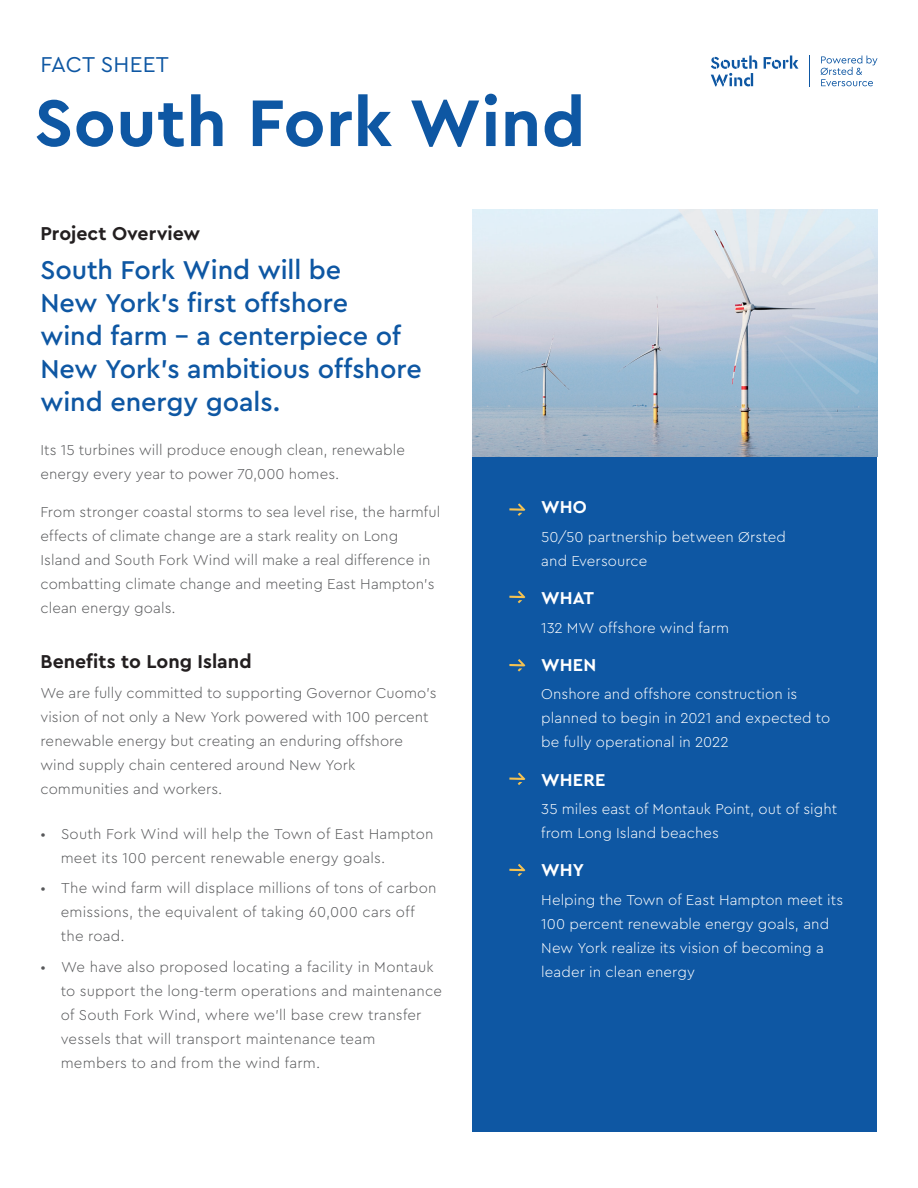
<style>
.page{position:relative;width:918px;height:1188px;background:#fff}
.page>*{position:absolute;margin:0;border:0;box-sizing:border-box;transform-origin:0 0}
._01_Page_Head{font:700 69px "Cera Pro";letter-spacing:.01em;color:#0e57a3}
._02_Intro_Small{font:500 27px/33px "Cera Pro";letter-spacing:-.005em;color:#0e57a3}
._01_Page_Head_eyebro{font:22.5px "Cera Pro";letter-spacing:.01em;color:#0e57a3}
._03_Body_Head{font:700 19.5px "Cera Pro";color:#231f20}
._05_Sidebar_Head{font:700 18px "Cera Pro";letter-spacing:.005em;color:#fff}
._03_Body_Copy{font:300 15px/24px "Cera Pro";letter-spacing:.005em;color:#57585a}
._05_Sidebar_Body{font:300 15px/24px "Cera Pro";letter-spacing:.005em;color:#fff}
</style>
<div class="page">
<div style="left:472px;top:457px;width:406px;height:675px;background:#0e57a3"></div>
<svg style="left:509px;top:503px;width:16px;height:13px"></svg>
<svg style="left:509px;top:591px;width:16px;height:12px"></svg>
<svg style="left:509px;top:773px;width:16px;height:12px"></svg>
<svg style="left:509px;top:659px;width:16px;height:13px"></svg>
<svg style="left:509px;top:864px;width:16px;height:12px"></svg>
<svg style="left:764px;top:56px;width:34px;height:13px"></svg>
<svg style="left:711px;top:56px;width:46px;height:30px"></svg>
<svg style="left:821px;top:56px;width:57px;height:30px"></svg>
<hr style="left:809px;top:56px;width:1px;height:31px;background:#0e57a3">
<img style="left:473px;top:210px;width:405px;height:247px">
<p class="_01_Page_Head_eyebro" style="left:40px;top:50px;width:130px">FACT SHEET</p>
<p class="_01_Page_Head" style="left:34px;top:77px;width:552px">South Fork Wind</p>
<p class="_03_Body_Head" style="left:40px;top:221px;width:161px">Project Overview</p>
<p class="_02_Intro_Small" style="left:40px;top:252px;width:383px">South Fork Wind will be<br>New York’s first offshore<br>wind farm – a centerpiece of<br>New York’s ambitious offshore wind energy goals.</p>
<p class="_03_Body_Copy" style="left:40px;top:438px;width:366px">Its 15 turbines will produce enough clean, renewable energy every year to power 70,000 homes.</p>
<p class="_03_Body_Copy" style="left:40px;top:499px;width:401px">From stronger coastal storms to sea level rise, the harmful effects of climate change are a stark reality on Long Island and South Fork Wind will make a real difference in combatting climate change and meeting East Hampton’s clean energy goals.</p>
<p class="_03_Body_Head" style="left:40px;top:649px;width:213px">Benefits to Long Island</p>
<p class="_03_Body_Copy" style="left:40px;top:681px;width:398px">We are fully committed to supporting Governor Cuomo’s vision of not only a New York powered with 100 percent renewable energy but creating an enduring offshore wind supply chain centered around New York communities and workers.</p>
<p class="_03_Body_Copy" style="left:61px;top:821px;width:374px;text-indent:-20px">• South Fork Wind will help the Town of East Hampton meet its 100 percent renewable energy goals.</p>
<p class="_03_Body_Copy" style="left:61px;top:876px;width:377px;text-indent:-20px">• The wind farm will displace millions of tons of carbon emissions, the equivalent of taking 60,000 cars off the road.</p>
<p class="_03_Body_Copy" style="left:61px;top:955px;width:383px;text-indent:-20px">• We have also proposed locating a facility in Montauk to support the long-term operations and maintenance of South Fork Wind, where we’ll base crew transfer vessels that will transport maintenance team members to and from the wind farm.</p>
<p class="_05_Sidebar_Head" style="left:541px;top:495px;width:47px">WHO</p>
<p class="_05_Sidebar_Body" style="left:541px;top:524px;width:246px">50/50 partnership between Ørsted and Eversource</p>
<p class="_05_Sidebar_Head" style="left:541px;top:586px;width:54px">WHAT</p>
<p class="_05_Sidebar_Body" style="left:541px;top:615px;width:189px">132 MW offshore wind farm</p>
<p class="_05_Sidebar_Head" style="left:541px;top:653px;width:57px">WHEN</p>
<p class="_05_Sidebar_Body" style="left:541px;top:682px;width:291px">Onshore and offshore construction is planned to begin in 2021 and expected to be fully operational in 2022</p>
<p class="_05_Sidebar_Head" style="left:541px;top:768px;width:66px">WHERE</p>
<p class="_05_Sidebar_Body" style="left:541px;top:796px;width:297px">35 miles east of Montauk Point, out of sight from Long Island beaches</p>
<p class="_05_Sidebar_Head" style="left:541px;top:858px;width:44px">WHY</p>
<p class="_05_Sidebar_Body" style="left:541px;top:887px;width:303px">Helping the Town of East Hampton meet its 100 percent renewable energy goals, and New York realize its vision of becoming a leader in clean energy</p>
</div>
